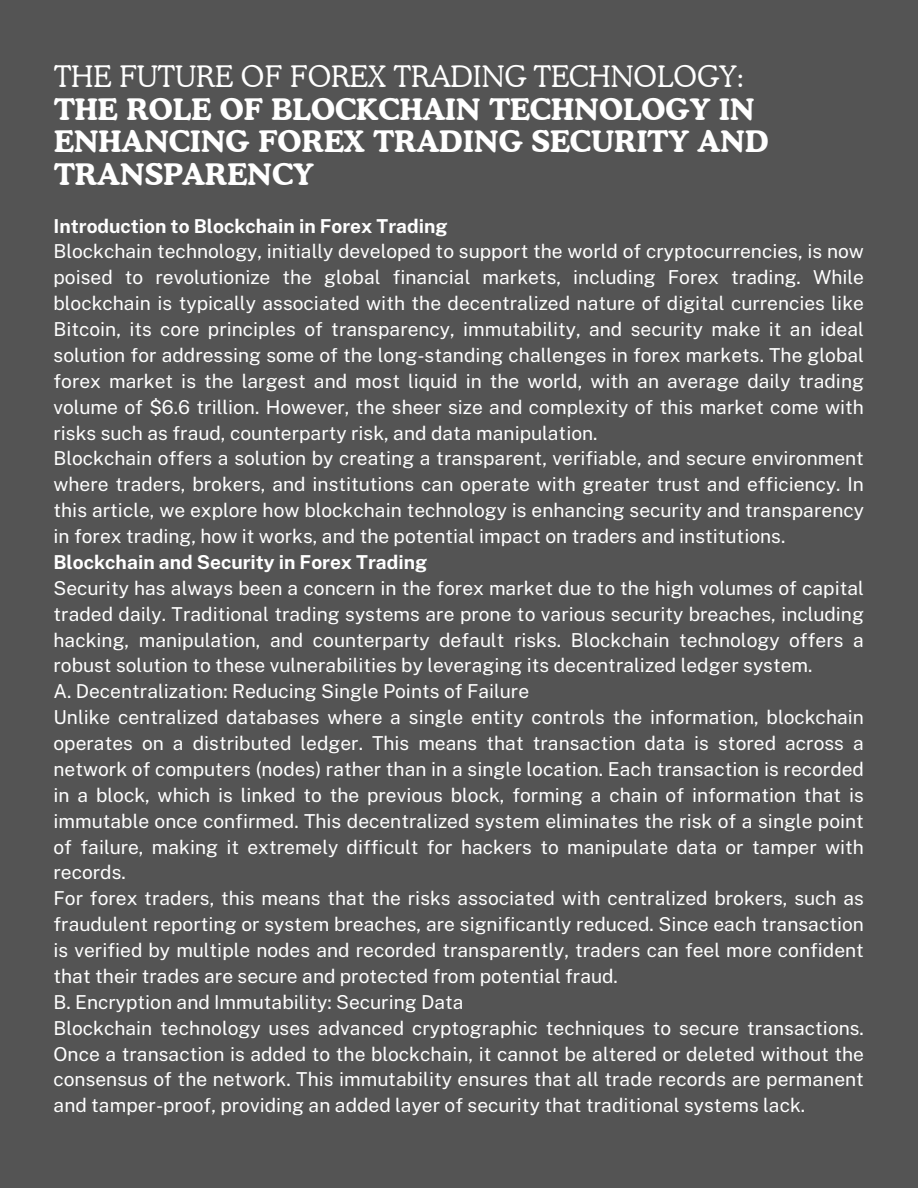
<style>
.page{position:relative;width:918px;height:1188px;background:#545454}
.page>*{position:absolute;margin:0;border:0;box-sizing:border-box;transform-origin:0 0}
.t1{font:700 29.55px/32.7px "Cooper BT";color:#fff}
.t2{font:19.2px/25.8px "Public Sans";color:#fff;text-align:justify}
.t3{font:700 19.2px "Public Sans";color:#fff}
.s1{font-weight:300}
</style>
<div class="page">
<p class="t1" style="left:54px;top:60px;width:717px"><span class="s1">THE FUTURE OF FOREX TRADING TECHNOLOGY:<br></span>THE ROLE OF BLOCKCHAIN TECHNOLOGY IN<br>ENHANCING FOREX TRADING SECURITY AND<br>TRANSPARENCY</p>
<h1 class="t3" style="left:54px;top:214px;width:395px">Introduction to Blockchain in Forex Trading</h1>
<p class="t2" style="left:54px;top:239px;width:812px">Blockchain technology, initially developed to support the world of cryptocurrencies, is now poised to revolutionize the global financial markets, including Forex trading. While blockchain is typically associated with the decentralized nature of digital currencies like Bitcoin, its core principles of transparency, immutability, and security make it an ideal solution for addressing some of the long-standing challenges in forex markets. The global forex market is the largest and most liquid in the world, with an average daily trading volume of $6.6 trillion. However, the sheer size and complexity of this market come with risks such as fraud, counterparty risk, and data manipulation.</p>
<p class="t2" style="left:54px;top:446px;width:812px">Blockchain offers a solution by creating a transparent, verifiable, and secure environment where traders, brokers, and institutions can operate with greater trust and efficiency. In this article, we explore how blockchain technology is enhancing security and transparency in forex trading, how it works, and the potential impact on traders and institutions.</p>
<p class="t3" style="left:54px;top:551px;width:375px">Blockchain and Security in Forex Trading</p>
<p class="t2" style="left:54px;top:575px;width:812px">Security has always been a concern in the forex market due to the high volumes of capital traded daily. Traditional trading systems are prone to various security breaches, including hacking, manipulation, and counterparty default risks. Blockchain technology offers a robust solution to these vulnerabilities by leveraging its decentralized ledger system.</p>
<p class="t2" style="left:54px;top:678px;width:477px">A. Decentralization: Reducing Single Points of Failure</p>
<p class="t2" style="left:54px;top:704px;width:812px">Unlike centralized databases where a single entity controls the information, blockchain operates on a distributed ledger. This means that transaction data is stored across a network of computers (nodes) rather than in a single location. Each transaction is recorded in a block, which is linked to the previous block, forming a chain of information that is immutable once confirmed. This decentralized system eliminates the risk of a single point of failure, making it extremely difficult for hackers to manipulate data or tamper with records.</p>
<p class="t2" style="left:54px;top:885px;width:812px">For forex traders, this means that the risks associated with centralized brokers, such as fraudulent reporting or system breaches, are significantly reduced. Since each transaction is verified by multiple nodes and recorded transparently, traders can feel more confident that their trades are secure and protected from potential fraud.</p>
<p class="t2" style="left:54px;top:989px;width:412px">B. Encryption and Immutability: Securing Data</p>
<p class="t2" style="left:54px;top:1015px;width:812px">Blockchain technology uses advanced cryptographic techniques to secure transactions.<br>Once a transaction is added to the blockchain, it cannot be altered or deleted without the consensus of the network. This immutability ensures that all trade records are permanent and tamper-proof, providing an added layer of security that traditional systems lack.</p>
</div>
